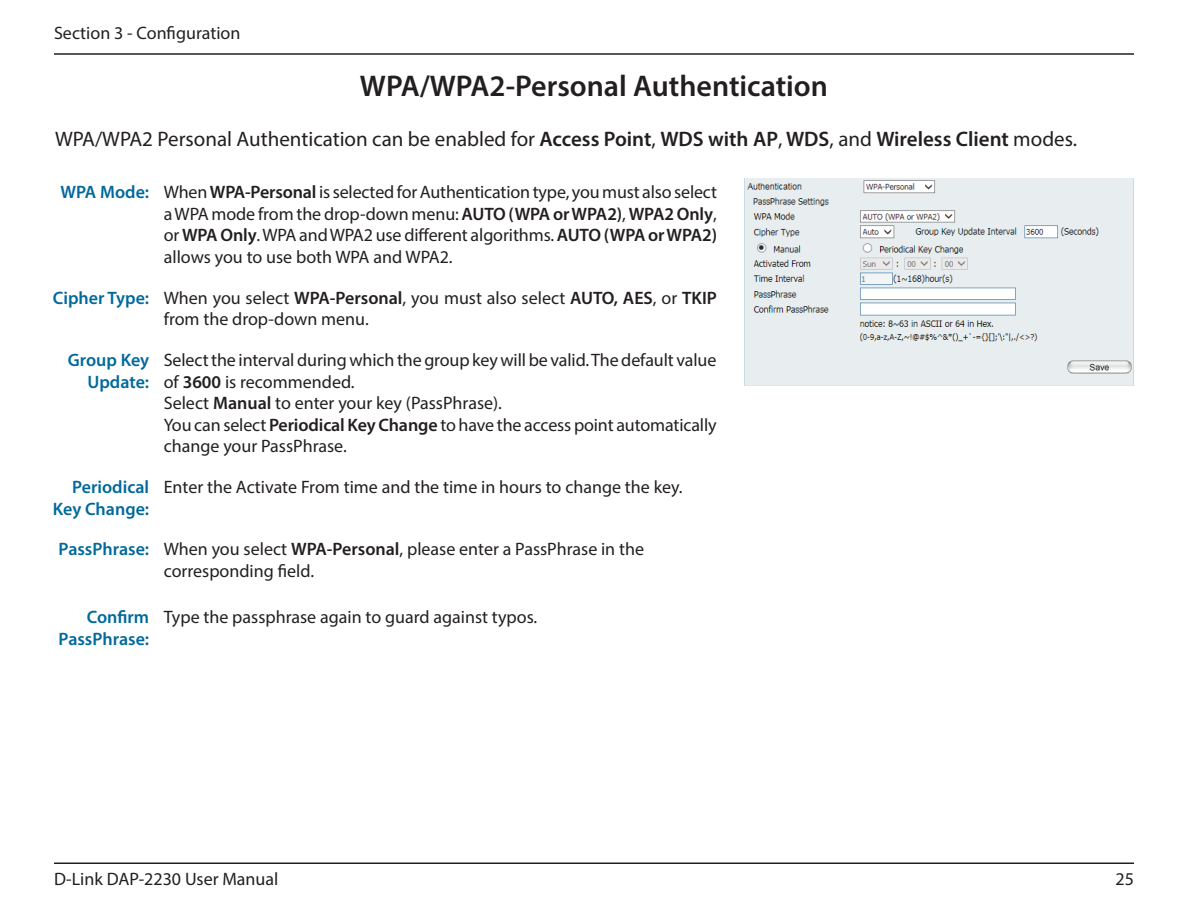
<style>
.page{position:relative;width:1188px;height:918px;background:#fff}
.page>*{position:absolute;margin:0;border:0;box-sizing:border-box;transform-origin:0 0}
.t1{font:600 30px "Myriad Pro";color:#231f20}
.t2{font:21px "Myriad Pro";color:#231f20}
.t3{font:18px/21.6px "Myriad Pro";color:#231f20}
.t4{font:600 18px/21.6px "Myriad Pro";color:#00699b;text-align:right}
.s1{font-weight:600}
.s2{font-weight:600;color:#00699b}
</style>
<div class="page">
<hr style="left:54px;top:53px;width:1080px;height:2px;background:#231f20">
<hr style="left:54px;top:862px;width:1080px;height:2px;background:#231f20">
<img style="left:744px;top:179px;width:390px;height:206px">
<p class="t3" style="left:54px;top:22px;width:188px">Section 3 - Configuration</p>
<h1 class="t1" style="left:360px;top:67px;width:470px">WPA/WPA2-Personal Authentication</h1>
<p class="t2" style="left:55px;top:126px;width:1024px">WPA/WPA2 Personal Authentication can be enabled for <span class="s1">Access Point</span>, <span class="s1">WDS with AP</span>, <span class="s1">WDS</span>, and <span class="s1">Wireless Client</span> modes.</p>
<p class="t3" style="left:164px;top:181px;width:555px;text-align:justify;text-indent:-103px"><span class="s2">WPA Mode:</span> When <span class="s1">WPA-Personal</span> is selected for Authentication type, you must also select a WPA mode from the drop-down menu: <span class="s1">AUTO (WPA or WPA2)</span>, <span class="s1">WPA2 Only</span>, or <span class="s1">WPA Only</span>. WPA and WPA2 use different algorithms. <span class="s1">AUTO (WPA or WPA2) </span>allows you to use both WPA and WPA2.</p>
<p class="t3" style="left:164px;top:287px;width:555px;text-indent:-111px"><span class="s2">Cipher Type:</span> When you select <span class="s1">WPA-Personal</span>, you must also select <span class="s1">AUTO, AES</span>, or <span class="s1">TKIP </span>from the drop-down menu.</p>
<p class="t4" style="left:68px;top:349px;width:83px">Group Key<br>Update:</p>
<p class="t3" style="left:164px;top:349px;width:554px">Select the interval during which the group key will be valid. The default value of <span class="s1">3600</span> is recommended.<br>Select <span class="s1">Manual</span> to enter your key (PassPhrase).<br>You can select <span class="s1">Periodical Key Change</span> to have the access point automatically change your PassPhrase.</p>
<p class="t4" style="left:53px;top:476px;width:98px">Periodical<br>Key Change:</p>
<p class="t3" style="left:164px;top:476px;width:520px">Enter the Activate From time and the time in hours to change the key.</p>
<p class="t3" style="left:164px;top:538px;width:482px;text-indent:-105px"><span class="s2">PassPhrase:</span> When you select <span class="s1">WPA-Personal</span>, please enter a PassPhrase in the corresponding field.</p>
<p class="t4" style="left:59px;top:606px;width:92px">Confirm<br>PassPhrase:</p>
<p class="t3" style="left:164px;top:606px;width:375px">Type the passphrase again to guard against typos.</p>
<p class="t3" style="left:54px;top:868px;width:226px">D-Link DAP-2230 User Manual</p>
<p class="t3" style="left:1116px;top:868px;width:20px">25</p>
</div>
